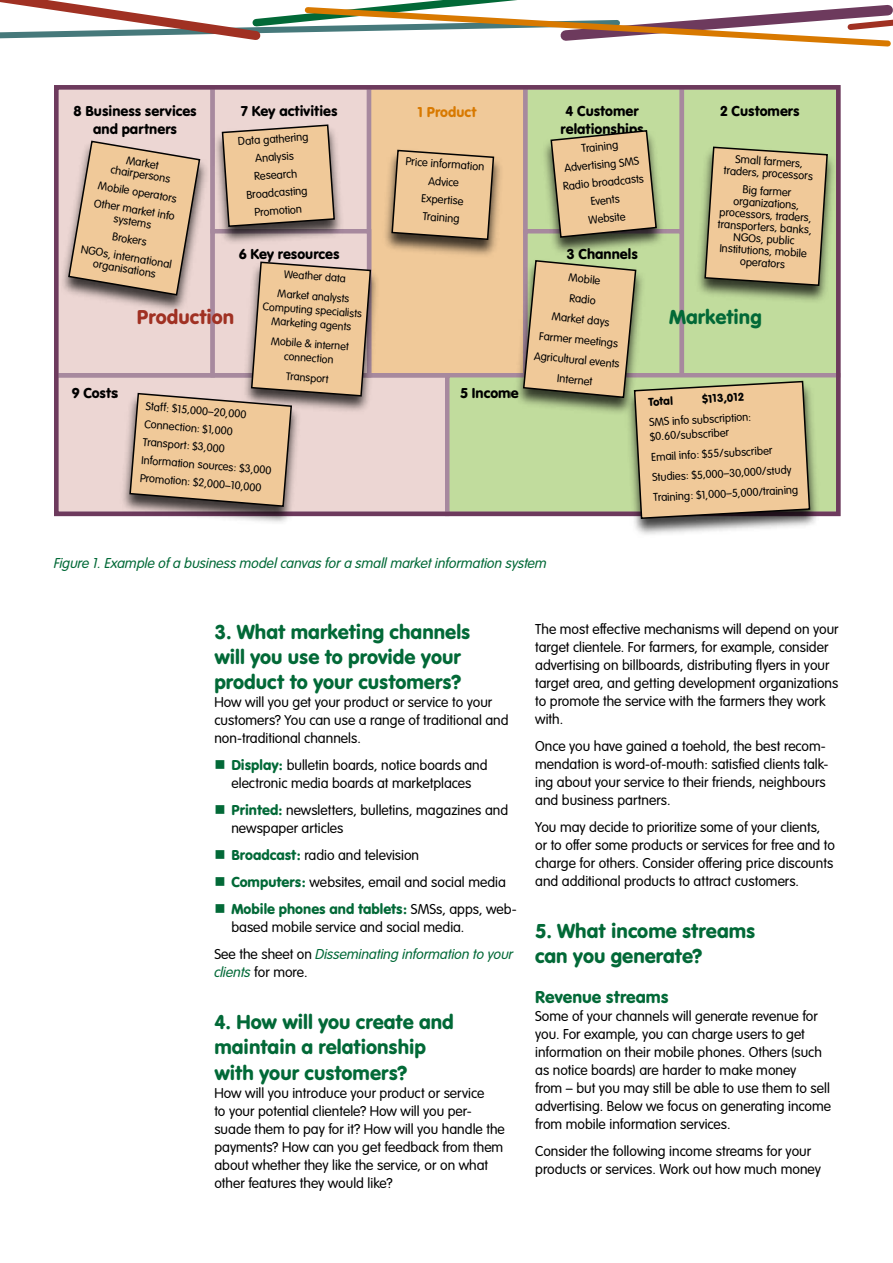
<style>
.page{position:relative;width:893px;height:1263px;background:#fff}
.page>*{position:absolute;margin:0;border:0;box-sizing:border-box;transform-origin:0 0}
.t1{font:21px/25.2px "VAG Rundschrift D";color:#026937}
.t2{font:20.85px "VAG Rundschrift D";color:#a03123}
.t3{font:20.85px "VAG Rundschrift D";color:#026937}
.t4{font:18px "VAG Rundschrift D";color:#026937}
.t5{font:300 15px/18px "VAG Rundschrift D";color:#000}
.t6{font:15px/18px "VAG Rundschrift D";color:#000;text-align:center}
.t7{font:italic 300 15px "VAG Rundschrift D";color:#026937}
.t8{font:15px "VAG Rundschrift D";color:#d87900}
.t9{font:300 12px/18px "VAG Rundschrift D";color:#000;text-align:center}
.t10{font:12px "VAG Rundschrift D";color:#000}
.t11{font:300 11.7px/14px "VAG Rundschrift D";color:#000;text-align:center}
.s1{font-weight:400;color:#026937}
.s2{font-style:italic;color:#026937}
</style>
<div class="page">
<svg style="left:0;top:0;width:893px;height:47px"></svg>
<div style="left:56px;top:375px;width:391px;height:139px;background:#ecd6d3"></div>
<div style="left:56px;top:87px;width:157px;height:288px;background:#ecd6d3"></div>
<div style="left:213px;top:87px;width:156px;height:144px;background:#ecd6d3"></div>
<div style="left:369px;top:87px;width:156px;height:288px;background:#f0c999"></div>
<div style="left:525px;top:87px;width:157px;height:144px;background:#c1dc9d"></div>
<div style="left:682px;top:87px;width:156px;height:288px;background:#c1dc9d"></div>
<div style="left:447px;top:375px;width:391px;height:139px;background:#c1dc9d"></div>
<div style="left:54px;top:85px;width:786px;height:431px;border:4px solid #6d3a5d"></div>
<img style="left:55px;top:136px;width:12px;height:181px">
<img style="left:385px;top:160px;width:116px;height:95px">
<svg style="left:391px;top:149px;width:104px;height:92px"></svg>
<img style="left:372px;top:274px;width:12px;height:104px">
<img style="left:829px;top:142px;width:12px;height:165px">
<img style="left:510px;top:343px;width:12px;height:58px">
<img style="left:634px;top:520px;width:182px;height:15px">
<svg style="left:522px;top:129px;width:307px;height:391px"></svg>
<img style="left:117px;top:508px;width:188px;height:14px">
<svg style="left:67px;top:124px;width:305px;height:384px"></svg>
<p class="t6" style="left:74px;top:102px;width:125px">8 Business services and partners</p>
<p class="t6" style="left:241px;top:102px;width:98px">7 Key activities</p>
<p class="t8" style="left:418px;top:103px;width:60px">1 Product</p>
<p class="t6" style="left:561px;top:102px;width:85px">4 Customer relationships</p>
<p class="t6" style="left:720px;top:102px;width:81px">2 Customers</p>
<p class="t9" style="left:237px;top:133px;width:72px;rotate:-4deg">Data gathering<br>Analysis<br>Research<br>Broadcasting<br>Promotion</p>
<p class="t9" style="left:558px;top:142px;width:83px;rotate:-6deg">Training<br>Advertising SMS<br>Radio broadcasts<br>Events<br>Website</p>
<p class="t9" style="left:725px;top:152px;width:91px;line-height:12px;rotate:4deg">Small farmers, traders, processors</p>
<p class="t9" style="left:721px;top:182px;width:96px;line-height:12px;rotate:4deg">Big farmer organizations, processors, traders, transporters, banks,<br>NGOs, public<br>Institutions, mobile operators</p>
<p class="t9" style="left:114px;top:151px;width:62px;line-height:12px;rotate:10deg">Market chairpersons</p>
<p class="t9" style="left:99px;top:176px;width:83px;text-align:left;rotate:10deg">Mobile operators<br>Other market info</p>
<p class="t9" style="left:406px;top:152px;width:80px;rotate:4deg">Price information<br>Advice<br>Expertise<br>Training</p>
<p class="t9" style="left:89px;top:205px;width:93px;rotate:10deg">systems<br>Brokers<br>NGOs, international</p>
<p class="t6" style="left:239px;top:245px;width:102px">6 Key resources</p>
<p class="t6" style="left:567px;top:245px;width:73px">3 Channels</p>
<p class="t9" style="left:95px;top:254px;width:65px;rotate:10deg">organisations</p>
<p class="t11" style="left:280px;top:264px;width:73px;line-height:20px;rotate:4deg">Weather data<br>Market analysts</p>
<p class="t11" style="left:263px;top:300px;width:101px;rotate:4deg">Computing specialists<br>Marketing agents</p>
<p class="t11" style="left:271px;top:334px;width:79px;rotate:4deg">Mobile &amp; internet connection</p>
<p class="t11" style="left:287px;top:369px;width:44px;rotate:4deg">Transport</p>
<p class="t9" style="left:542px;top:265px;width:87px;line-height:20.2px;rotate:5deg">Mobile<br>Radio<br>Market days<br>Farmer meetings<br>Agricultural events<br>Internet</p>
<h2 class="t2" style="left:137px;top:304px;width:99px">Production</h2>
<h2 class="t3" style="left:669px;top:304px;width:94px">Marketing</h2>
<p class="t6" style="left:72px;top:384px;width:47px">9 Costs</p>
<p class="t6" style="left:460px;top:384px;width:60px">5 Income</p>
<p class="t10" style="left:648px;top:395px;width:26px;rotate:-3deg">Total</p>
<p class="t10" style="left:701px;top:392px;width:44px;rotate:-3deg">$113,012</p>
<p class="t9" style="left:649px;top:415px;width:104px;line-height:14.4px;text-align:left;rotate:-3deg">SMS info subscription: $0.60/subscriber</p>
<p class="t9" style="left:651px;top:447px;width:147px;line-height:20.2px;text-align:left;rotate:-3deg">Email info: $55/subscriber<br>Studies: $5,000–30,000/study<br>Training: $1,000–5,000/training</p>
<p class="t9" style="left:147px;top:397px;width:132px;text-align:left;rotate:5deg">Staff: $15,000–20,000<br>Connection: $1,000<br>Transport: $3,000<br>Information sources: $3,000<br>Promotion: $2,000–10,000</p>
<p class="t7" style="left:54px;top:553px;width:494px">Figure 1. Example of a business model canvas for a small market information system</p>
<h1 class="t1" style="left:214px;top:619px;width:258px">3. What marketing channels will you use to provide your product to your customers?</h1>
<p class="t5" style="left:214px;top:693px;width:296px">How will you get your product or service to your customers? You can use a range of traditional and non-traditional channels.</p>
<p class="t5" style="left:231px;top:756px;width:258px"><span class="s1">Display:</span> bulletin boards, notice boards and electronic media boards at marketplaces</p>
<p class="t5" style="left:231px;top:801px;width:278px"><span class="s1">Printed:</span> newsletters, bulletins, magazines and newspaper articles</p>
<p class="t5" style="left:231px;top:842px;width:287px;line-height:27px"><span class="s1">Broadcast:</span> radio and television<br><span class="s1">Computers:</span> websites, email and social media<br><span class="s1">Mobile phones and tablets:</span> SMSs, apps, web-</p>
<p class="t5" style="left:214px;top:914px;width:300px;line-height:27px;text-indent:17px">based mobile service and social media.<br>See the sheet on <span class="s2">Disseminating information to your</span></p>
<p class="t5" style="left:214px;top:963px;width:95px"><span class="s2">clients</span> for more.</p>
<h1 class="t1" style="left:214px;top:1009px;width:241px">4. How will you create and maintain a relationship with your customers?</h1>
<p class="t5" style="left:214px;top:1084px;width:292px">How will you introduce your product or service<br>to your potential clientele? How will you per&shy;suade them to pay for it? How will you handle the payments? How can you get feedback from them about whether they like the service, or on what other features they would like?</p>
<p class="t5" style="left:535px;top:620px;width:305px">The most effective mechanisms will depend on your target clientele. For farmers, for example, consider advertising on billboards, distributing flyers in your target area, and getting development organizations to promote the service with the farmers they work with.</p>
<p class="t5" style="left:535px;top:737px;width:295px">Once you have gained a toehold, the best recom&shy;mendation is word-of-mouth: satisfied clients talk&shy;ing about your service to their friends, neighbours and business partners.</p>
<p class="t5" style="left:535px;top:818px;width:301px">You may decide to prioritize some of your clients, or to offer some products or services for free and to charge for others. Consider offering price discounts and additional products to attract customers.</p>
<h1 class="t1" style="left:535px;top:918px;width:222px">5. What income streams can you generate?</h1>
<p class="t4" style="left:535px;top:986px;width:135px">Revenue streams</p>
<p class="t5" style="left:535px;top:1007px;width:297px">Some of your channels will generate revenue for you. For example, you can charge users to get information on their mobile phones. Others (such as notice boards) are harder to make money<br>from – but you may still be able to use them to sell advertising. Below we focus on generating income from mobile information services.</p>
<p class="t5" style="left:535px;top:1142px;width:287px">Consider the following income streams for your products or services. Work out how much money</p>
</div>
